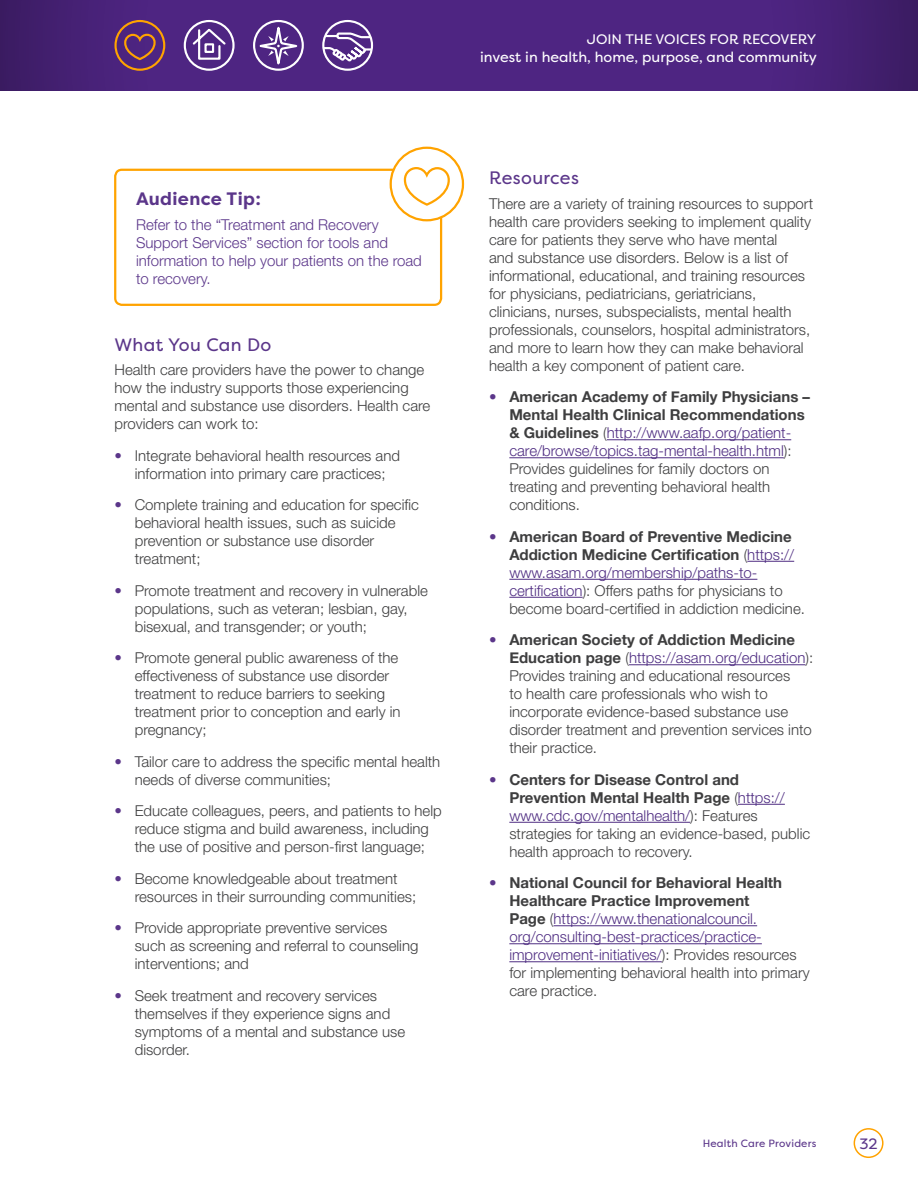
<style>
.page{position:relative;width:918px;height:1188px;background:#fff}
.page>*{position:absolute;margin:0;border:0;box-sizing:border-box;transform-origin:0 0}
.t1{font:18px "Filson Pro";letter-spacing:.02em;color:#5b368a}
.sub_sub_header{font:700 18px "Filson Pro";letter-spacing:.02em;color:#5b368a}
.t2{font:300 15px/18px "Helvetica Neue LT Std";color:#3e3e3f}
.t3{font:300 15px/18px "Helvetica Neue LT Std";color:#4f2d82}
.sub_sub_header-2{font:300 15px/18px "Helvetica Neue LT Std";color:#5b368a}
.t4{font:15px "Filson Pro";color:#5b368a}
.t5{font:14.4px "Filson Pro";color:#fff}
.t6{font:13.8px "Filson Pro";color:#fff}
.t7{font:10.5px "Filson Pro";letter-spacing:.02em;color:#5b368a}
.s1{color:#5b368a}
.s2{font-family:"Helvetica Neue";font-weight:700;color:#5b368a}
.s3{font-family:"Helvetica Neue";font-weight:700}
.s4{color:#4f2d82}
.s5{font-family:"Helvetica Neue";font-weight:700;color:#3e3e3f}
.s6{color:#3e3e3f}
</style>
<div class="page">
<div style="left:854px;top:1128px;width:30px;height:30px;border:2px solid #ffa300;border-radius:50%"></div>
<svg style="left:0;top:0;width:918px;height:91px;background:#4b247c"></svg>
<div style="left:184px;top:20px;width:51px;height:51px;border:2px solid #fff;border-radius:50%"></div>
<svg style="left:191px;top:27px;width:37px;height:34px"></svg>
<svg style="left:123px;top:33px;width:34px;height:28px"></svg>
<div style="left:114px;top:20px;width:51px;height:51px;border:2px solid #ffa300;border-radius:50%"></div>
<svg style="left:249px;top:16px;width:59px;height:58px;background:#6d4c98"></svg>
<div style="left:322px;top:20px;width:51px;height:51px;border:2px solid #fff;border-radius:50%"></div>
<svg style="left:322px;top:31px;width:52px;height:33px"></svg>
<div style="left:114px;top:169px;width:328px;height:137px;border:2px solid #ffa300;border-radius:7px"></div>
<div style="left:391px;top:148px;width:72px;height:72px;background:#fff;border-radius:50%"></div>
<div style="left:390px;top:147px;width:74px;height:74px;border:2px solid #ffa300;border-radius:50%"></div>
<svg style="left:403px;top:167px;width:47px;height:39px"></svg>
<hr style="left:607px;top:439px;width:184px;height:1px;background:#4f2d82">
<hr style="left:509px;top:457px;width:275px;height:1px;background:#4f2d82">
<hr style="left:747px;top:561px;width:47px;height:1px;background:#4f2d82">
<hr style="left:509px;top:579px;width:248px;height:1px;background:#4f2d82">
<hr style="left:509px;top:597px;width:74px;height:1px;background:#4f2d82">
<hr style="left:629px;top:664px;width:176px;height:1px;background:#4f2d82">
<hr style="left:738px;top:804px;width:47px;height:1px;background:#4f2d82">
<hr style="left:509px;top:822px;width:181px;height:1px;background:#4f2d82">
<hr style="left:554px;top:925px;width:203px;height:1px;background:#4f2d82">
<hr style="left:509px;top:943px;width:253px;height:1px;background:#4f2d82">
<hr style="left:509px;top:961px;width:153px;height:1px;background:#4f2d82">
<p class="t6" style="left:587px;top:30px;width:231px">JOIN THE VOICES FOR RECOVERY</p>
<p class="t5" style="left:480px;top:47px;width:338px">invest in health, home, purpose, and community</p>
<p class="sub_sub_header" style="left:136px;top:187px;width:126px">Audience Tip:</p>
<p class="sub_sub_header-2" style="left:136px;top:215px;width:287px">Refer to the “Treatment and Recovery Support Services” section for tools and information to help your patients on the road to recovery.</p>
<h3 class="t1" style="left:114px;top:332px;width:159px">What You Can Do</h3>
<p class="t2" style="left:114px;top:361px;width:317px">Health care providers have the power to change how the industry supports those experiencing mental and substance use disorders. Health care providers can work to:</p>
<p class="t2" style="left:114px;top:446px;width:287px;text-align:center"><span class="s1">•</span> Integrate behavioral health resources and information into primary care practices;</p>
<p class="t2" style="left:135px;top:496px;width:286px;text-indent:-20px"><span class="s1">•</span> Complete training and education for specific behavioral health issues, such as suicide prevention or substance use disorder treatment;</p>
<p class="t2" style="left:135px;top:581px;width:295px;text-indent:-20px"><span class="s1">•</span> Promote treatment and recovery in vulnerable populations, such as veteran; lesbian, gay, bisexual, and transgender; or youth;</p>
<p class="t2" style="left:135px;top:649px;width:267px;text-indent:-20px"><span class="s1">•</span> Promote general public awareness of the effectiveness of substance use disorder treatment to reduce barriers to seeking treatment prior to conception and early in pregnancy;</p>
<p class="t2" style="left:135px;top:752px;width:307px;text-indent:-20px"><span class="s1">•</span> Tailor care to address the specific mental health needs of diverse communities;</p>
<p class="t2" style="left:114px;top:802px;width:329px;text-align:center"><span class="s1">•</span> Educate colleagues, peers, and patients to help reduce stigma and build awareness, including<br>the use of positive and person-first language;</p>
<p class="t2" style="left:135px;top:869px;width:283px;text-indent:-20px"><span class="s1">•</span> Become knowledgeable about treatment resources in their surrounding communities;</p>
<p class="t2" style="left:135px;top:919px;width:285px;text-indent:-20px"><span class="s1">•</span> Provide appropriate preventive services such as screening and referral to counseling interventions; and</p>
<p class="t2" style="left:135px;top:986px;width:272px;text-indent:-20px"><span class="s1">•</span> Seek treatment and recovery services themselves if they experience signs and symptoms of a mental and substance use disorder.</p>
<h3 class="t1" style="left:489px;top:166px;width:91px">Resources</h3>
<p class="t2" style="left:489px;top:194px;width:326px">There are a variety of training resources to support health care providers seeking to implement quality care for patients they serve who have mental<br>and substance use disorders. Below is a list of informational, educational, and training resources for physicians, pediatricians, geriatricians, clinicians, nurses, subspecialists, mental health professionals, counselors, hospital administrators, and more to learn how they can make behavioral health a key component of patient care.</p>
<p class="t2" style="left:509px;top:388px;width:302px;text-indent:-20px"><span class="s2">•</span> <span class="s3">American Academy of Family Physicians – Mental Health Clinical Recommendations &amp; Guidelines</span> (<span class="s4">http://www.aafp.org/patient&shy;care/browse/topics.tag-mental-health.html</span>):<br>Provides guidelines for family doctors on treating and preventing behavioral health conditions.</p>
<p class="t2" style="left:509px;top:527px;width:297px;text-indent:-20px"><span class="s2">•</span> <span class="s3">American Board of Preventive Medicine Addiction Medicine Certification</span> (<span class="s4">https:// www.asam.org/membership/paths-to&shy;certification</span>): Offers paths for physicians to become board-certified in addiction medicine.</p>
<p class="t2" style="left:509px;top:631px;width:305px;text-indent:-20px"><span class="s2">•</span> <span class="s3">American Society of Addiction Medicine Education page</span> (<span class="s4">https://asam.org/education</span>):<br>Provides training and educational resources<br>to health care professionals who wish to incorporate evidence-based substance use disorder treatment and prevention services into their practice.</p>
<p class="t2" style="left:509px;top:770px;width:302px;text-indent:-20px"><span class="s2">•</span> <span class="s3">Centers for Disease Control and Prevention Mental Health Page</span> (<span class="s4">https:// www.cdc.gov/mentalhealth/</span>): Features strategies for taking an evidence-based, public health approach to recovery.</p>
<p class="t3" style="left:509px;top:874px;width:302px;text-indent:-20px"><span class="s2">•</span> <span class="s5">National Council for Behavioral Health Healthcare Practice Improvement<br>Page</span> <span class="s6">(</span>https://www.thenationalcouncil. org/consulting-best-practices/practice&shy;improvement-initiatives/<span class="s6">): Provides resources for implementing behavioral health into primary care practice.</span></p>
<p class="t7" style="left:703px;top:1136px;width:115px">Health Care Providers</p>
<p class="t4" style="left:859px;top:1133px;width:20px">32</p>
</div>
